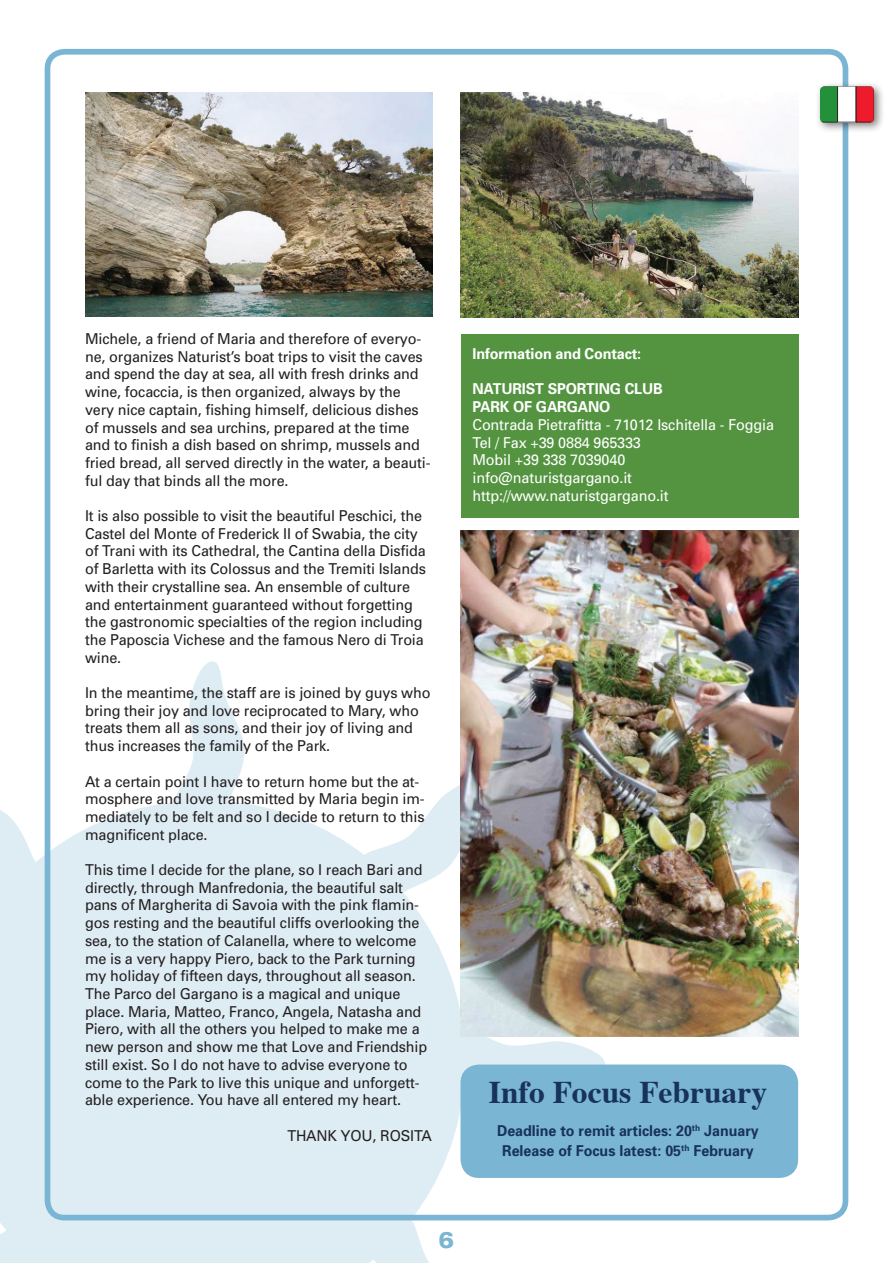
<style>
.page{position:relative;width:893px;height:1263px;background:#fff}
.page>*{position:absolute;margin:0;border:0;box-sizing:border-box;transform-origin:0 0}
.t1{font:700 31.5px "Times";color:#18325d}
.t2{font:900 expanded 22.5px "Univers";color:#7ab6d4;scale:.95 1}
.t3{font:15px/17.7px "Univers";letter-spacing:-.01em;color:#231f20;scale:.96 1}
.t4{font:15px/17.7px "Univers";letter-spacing:-.01em;color:#fff;scale:.96 1}
.t5{font:700 15px/19.5px "Univers";color:#18325d;text-align:center;scale:.95 1}
.t6{font:700 15px/17.7px "Univers";letter-spacing:-.01em;color:#fff;scale:.96 1}
</style>
<div class="page">
<svg style="left:0;top:659px;width:607px;height:604px"></svg>
<div style="left:45px;top:49px;width:803px;height:1171px;border:6px solid #7ab6d4;border-radius:17px"></div>
<div style="left:461px;top:334px;width:337px;height:183px;background:#549440"></div>
<div style="left:462px;top:1066px;width:335px;height:110px;background:#7ab6d4;border-radius:17px"></div>
<div style="left:460px;top:1064px;width:338px;height:114px;border:3px solid #7ab6d4;border-radius:17px"></div>
<img style="left:461px;top:92px;width:337px;height:225px">
<img style="left:85px;top:92px;width:347px;height:225px">
<img style="left:461px;top:530px;width:337px;height:506px">
<div style="left:815px;top:81px;width:70px;height:53px;background:#231f20;opacity:.6"></div>
<div style="left:856px;top:86px;width:18px;height:36px;background:#ee1b2c"></div>
<div style="left:820px;top:86px;width:17px;height:36px;background:#23913a"></div>
<div style="left:837px;top:86px;width:19px;height:36px;background:#fff"></div>
<div style="left:837px;top:86px;width:19px;height:36px;border:1px solid #231f20"></div>
<p class="t3" style="left:85px;top:330px;width:361px">Michele, a friend of Maria and therefore of everyo&shy;ne, organizes Naturist’s boat trips to visit the caves and spend the day at sea, all with fresh drinks and wine, focaccia, is then organized, always by the very nice captain, fishing himself, delicious dishes of mussels and sea urchins, prepared at the time and to finish a dish based on shrimp, mussels and fried bread, all served directly in the water, a beauti&shy;ful day that binds all the more.</p>
<p class="t3" style="left:85px;top:507px;width:357px">It is also possible to visit the beautiful Peschici, the Castel del Monte of Frederick II of Swabia, the city of Trani with its Cathedral, the Cantina della Disfida of Barletta with its Colossus and the Tremiti Islands with their crystalline sea. An ensemble of culture and entertainment guaranteed without forgetting the gastronomic specialties of the region including the Paposcia Vichese and the famous Nero di Troia wine.</p>
<p class="t3" style="left:85px;top:684px;width:361px">In the meantime, the staff are is joined by guys who bring their joy and love reciprocated to Mary, who treats them all as sons, and their joy of living and thus increases the family of the Park.</p>
<p class="t3" style="left:85px;top:772px;width:355px">At a certain point I have to return home but the at&shy;mosphere and love transmitted by Maria begin im&shy;mediately to be felt and so I decide to return to this magnificent place.</p>
<p class="t3" style="left:85px;top:861px;width:358px">This time I decide for the plane, so I reach Bari and directly, through Manfredonia, the beautiful salt pans of Margherita di Savoia with the pink flamin&shy;gos resting and the beautiful cliffs overlooking the sea, to the station of Calanella, where to welcome me is a very happy Piero, back to the Park turning my holiday of fifteen days, throughout all season.<br>The Parco del Gargano is a magical and unique place. Maria, Matteo, Franco, Angela, Natasha and Piero, with all the others you helped to make me a new person and show me that Love and Friendship still exist. So I do not have to advise everyone to come to the Park to live this unique and unforgett&shy;able experience. You have all entered my heart.</p>
<p class="t3" style="left:287px;top:1126px;width:152px">THANK YOU, ROSITA</p>
<p class="t6" style="left:472px;top:345px;width:177px">Information and Contact:</p>
<p class="t6" style="left:472px;top:380px;width:200px">NATURIST SPORTING CLUB<br>PARK OF GARGANO</p>
<p class="t4" style="left:472px;top:416px;width:316px">Contrada Pietrafitta - 71012 Ischitella - Foggia<br>Tel / Fax +39 0884 965333<br>Mobil +39 338 7039040 info@naturistgargano.it http://www.naturistgargano.it</p>
<h1 class="t1" style="left:489px;top:1062px;width:280px">Info Focus February</h1>
<p class="t5" style="left:497px;top:1121px;width:277px">Deadline to remit articles: 20<sup>th</sup> January<br>Release of Focus latest: 05<sup>th</sup> February</p>
<h2 class="t2" style="left:439px;top:1227px;width:18px">6</h2>
</div>
